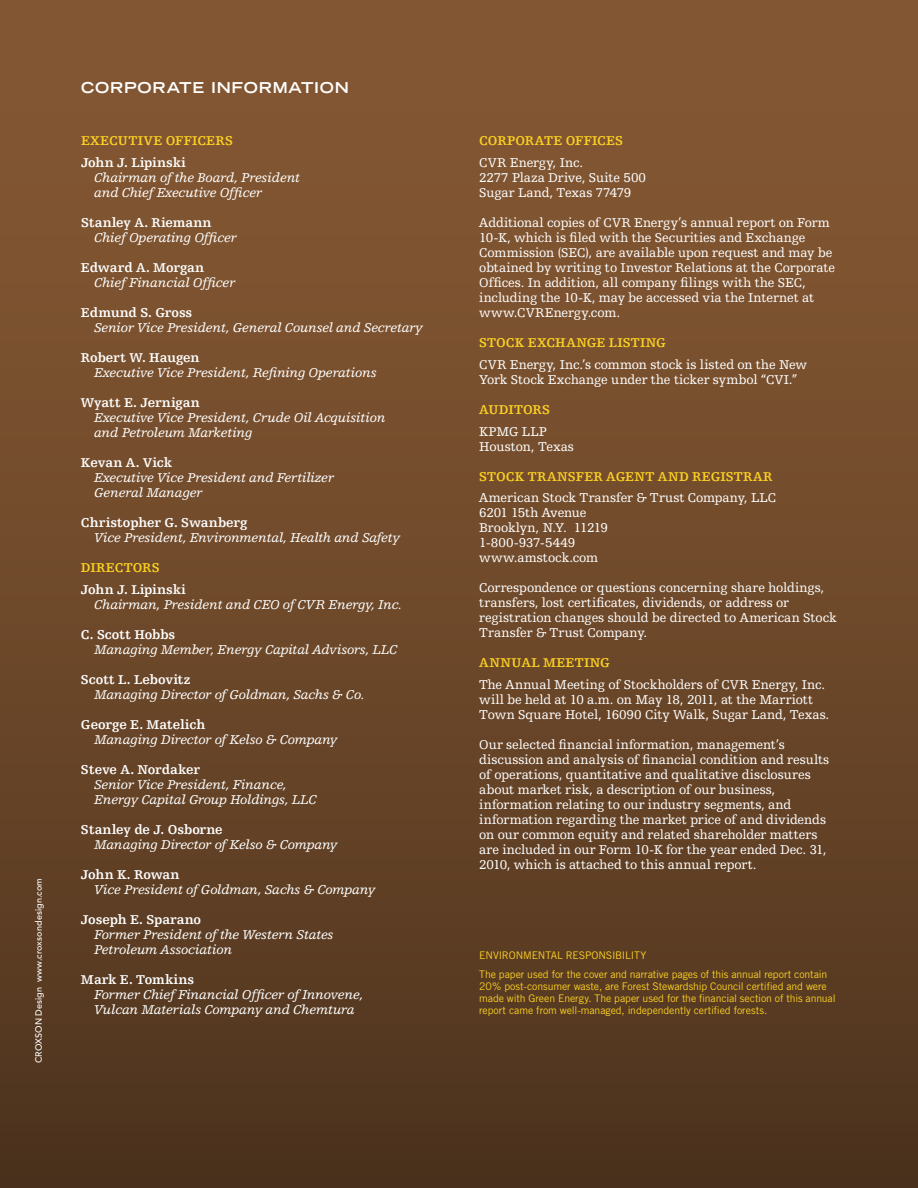
<style>
.page{position:relative;width:918px;height:1188px;background:#825632}
.page>*{position:absolute;margin:0;border:0;box-sizing:border-box;transform-origin:0 0}
.t1{font:700 expanded 15px "Trade Gothic LH";letter-spacing:.05em;color:#fff}
.t2{font:13.5px/15px "Humanist Slabserif 712 BT";letter-spacing:-.005em;color:#fff}
.t3{font:italic 13.5px/15px "Humanist Slabserif 712 BT";color:#fff}
.t4{font:700 13.5px "Humanist Slabserif 712 BT";letter-spacing:-.015em;color:#fff}
.t5{font:700 13.5px "Humanist Slabserif 712 BT";letter-spacing:.01em;color:#fbd022}
.t6{font:10.5px/12px "Trade Gothic";letter-spacing:-.01em;color:#fbd022}
.t7{font:500 9px "Avenir";letter-spacing:.015em;color:#fff}
</style>
<div class="page">
<div style="left:0;top:81px;width:918px;height:1107px;background:linear-gradient(to bottom,#875a34,#4e341e)"></div>
<p class="t7" style="left:34px;top:1063px;width:187px;rotate:-90deg">CROXSON Design www.croxsondesign.com</p>
<p class="t1" style="left:81px;top:78px;width:269px">CORPORATE I NFORMATION</p>
<p class="t5" style="left:81px;top:133px;width:153px">Executive Officers</p>
<p class="t4" style="left:81px;top:154px;width:106px">John J. Lipinski</p>
<p class="t3" style="left:94px;top:170px;width:207px">Chairman of the Board, President and Chief Executive Officer</p>
<p class="t4" style="left:81px;top:214px;width:132px">Stanley A. Riemann</p>
<p class="t3" style="left:94px;top:230px;width:144px">Chief Operating Officer</p>
<p class="t4" style="left:81px;top:259px;width:125px">Edward A. Morgan</p>
<p class="t3" style="left:94px;top:275px;width:142px">Chief Financial Officer</p>
<p class="t4" style="left:81px;top:304px;width:113px">Edmund S. Gross</p>
<p class="t3" style="left:94px;top:320px;width:330px">Senior Vice President, General Counsel and Secretary</p>
<p class="t4" style="left:81px;top:349px;width:120px">Robert W. Haugen</p>
<p class="t3" style="left:94px;top:365px;width:284px">Executive Vice President, Refining Operations</p>
<p class="t4" style="left:81px;top:394px;width:120px">Wyatt E. Jernigan</p>
<p class="t3" style="left:94px;top:410px;width:293px">Executive Vice President, Crude Oil Acquisition and Petroleum Marketing</p>
<p class="t4" style="left:81px;top:454px;width:93px">Kevan A. Vick</p>
<p class="t3" style="left:94px;top:470px;width:241px">Executive Vice President and Fertilizer<br>General Manager</p>
<p class="t4" style="left:81px;top:514px;width:168px">Christopher G. Swanberg</p>
<p class="t3" style="left:94px;top:530px;width:307px">Vice President, Environmental, Health and Safety</p>
<p class="t5" style="left:81px;top:559px;width:80px">Directors</p>
<p class="t4" style="left:81px;top:581px;width:106px">John J. Lipinski</p>
<p class="t3" style="left:94px;top:597px;width:309px">Chairman, President and CEO of CVR Energy, Inc.</p>
<p class="t4" style="left:81px;top:626px;width:96px">C. Scott Hobbs</p>
<p class="t3" style="left:94px;top:642px;width:305px">Managing Member, Energy Capital Advisors, LLC</p>
<p class="t4" style="left:81px;top:671px;width:111px">Scott L. Lebovitz</p>
<p class="t3" style="left:94px;top:687px;width:272px">Managing Director of Goldman, Sachs &amp; Co.</p>
<p class="t4" style="left:81px;top:716px;width:126px">George E. Matelich</p>
<p class="t3" style="left:94px;top:732px;width:245px">Managing Director of Kelso &amp; Company</p>
<p class="t4" style="left:81px;top:761px;width:121px">Steve A. Nordaker</p>
<p class="t3" style="left:94px;top:777px;width:224px">Senior Vice President, Finance,<br>Energy Capital Group Holdings, LLC</p>
<p class="t4" style="left:81px;top:821px;width:143px">Stanley de J. Osborne</p>
<p class="t3" style="left:94px;top:837px;width:245px">Managing Director of Kelso &amp; Company</p>
<p class="t4" style="left:81px;top:866px;width:100px">John K. Rowan</p>
<p class="t3" style="left:94px;top:882px;width:283px">Vice President of Goldman, Sachs &amp; Company</p>
<p class="t4" style="left:81px;top:911px;width:122px">Joseph E. Sparano</p>
<p class="t3" style="left:94px;top:927px;width:241px">Former President of the Western States<br>Petroleum Association</p>
<p class="t4" style="left:81px;top:971px;width:115px">Mark E. Tomkins</p>
<p class="t3" style="left:94px;top:987px;width:270px">Former Chief Financial Officer of Innovene,<br>Vulcan Materials Company and Chemtura</p>
<p class="t5" style="left:479px;top:133px;width:56px">CORPORATE</p>
<p class="t5" style="left:566px;top:133px;width:19px">OFFICES</p>
<p class="t2" style="left:479px;top:155px;width:168px">CVR Energy, Inc.<br>2277 Plaza Drive, Suite 500<br>Sugar Land, Texas 77479</p>
<p class="t2" style="left:479px;top:215px;width:357px">Additional copies of CVR Energy’s annual report on Form 10-K, which is filed with the Securities and Exchange Commission (SEC), are available upon request and may be obtained by writing to Investor Relations at the Corporate Offices. In addition, all company filings with the SEC, including the 10-K, may be accessed via the Internet at www.CVREnergy.com.</p>
<p class="t5" style="left:479px;top:334px;width:60px">STOCK EXCHANGE</p>
<p class="t5" style="left:609px;top:334px;width:10px">LISTING</p>
<p class="t2" style="left:479px;top:357px;width:330px">CVR Energy, Inc.’s common stock is listed on the New<br>York Stock Exchange under the ticker symbol “CVI.”</p>
<p class="t5" style="left:479px;top:401px;width:10px">AUDIT</p>
<p class="t5" style="left:523px;top:401px;width:19px">ORS</p>
<p class="t2" style="left:479px;top:423px;width:96px">KPMG LLP<br>Houston, Texas</p>
<p class="t5" style="left:479px;top:468px;width:59px">STOCK TRANSFER</p>
<p class="t5" style="left:606px;top:468px;width:11px">AGENT</p>
<p class="t5" style="left:658px;top:468px;width:12px">AND</p>
<p class="t5" style="left:692px;top:468px;width:10px">REGISTRAR</p>
<p class="t2" style="left:479px;top:490px;width:298px">American Stock Transfer &amp; Trust Company, LLC<br>6201 15th Avenue<br>Brooklyn, N.Y. 11219<br>1-800-937-5449<br>www.amstock.com</p>
<p class="t2" style="left:479px;top:580px;width:359px">Correspondence or questions concerning share holdings, transfers, lost certificates, dividends, or address or registration changes should be directed to American Stock Transfer &amp; Trust Company.</p>
<p class="t5" style="left:479px;top:654px;width:12px">ANNUAL</p>
<p class="t5" style="left:543px;top:654px;width:11px">MEETING</p>
<p class="t2" style="left:479px;top:677px;width:352px">The Annual Meeting of Stockholders of CVR Energy, Inc. will be held at 10 a.m. on May 18, 2011, at the Marriott<br>Town Square Hotel, 16090 City Walk, Sugar Land, Texas.</p>
<p class="t2" style="left:479px;top:737px;width:351px">Our selected financial information, management’s discussion and analysis of financial condition and results of operations, quantitative and qualitative disclosures about market risk, a description of our business, information relating to our industry segments, and information regarding the market price of and dividends on our common equity and related shareholder matters are included in our Form 10-K for the year ended Dec. 31, 2010, which is attached to this annual report.</p>
<p class="t6" style="left:479px;top:946px;width:349px;line-height:18.8px">Environmental Responsibility<br>The paper used for the cover and narrative pages of this annual report contain</p>
<p class="t6" style="left:479px;top:980px;width:358px">20% post-consumer waste, are Forest Stewardship Council certified and were made with Green Energy. The paper used for the financial section of this annual report came from well-managed, independently certified forests.</p>
</div>
